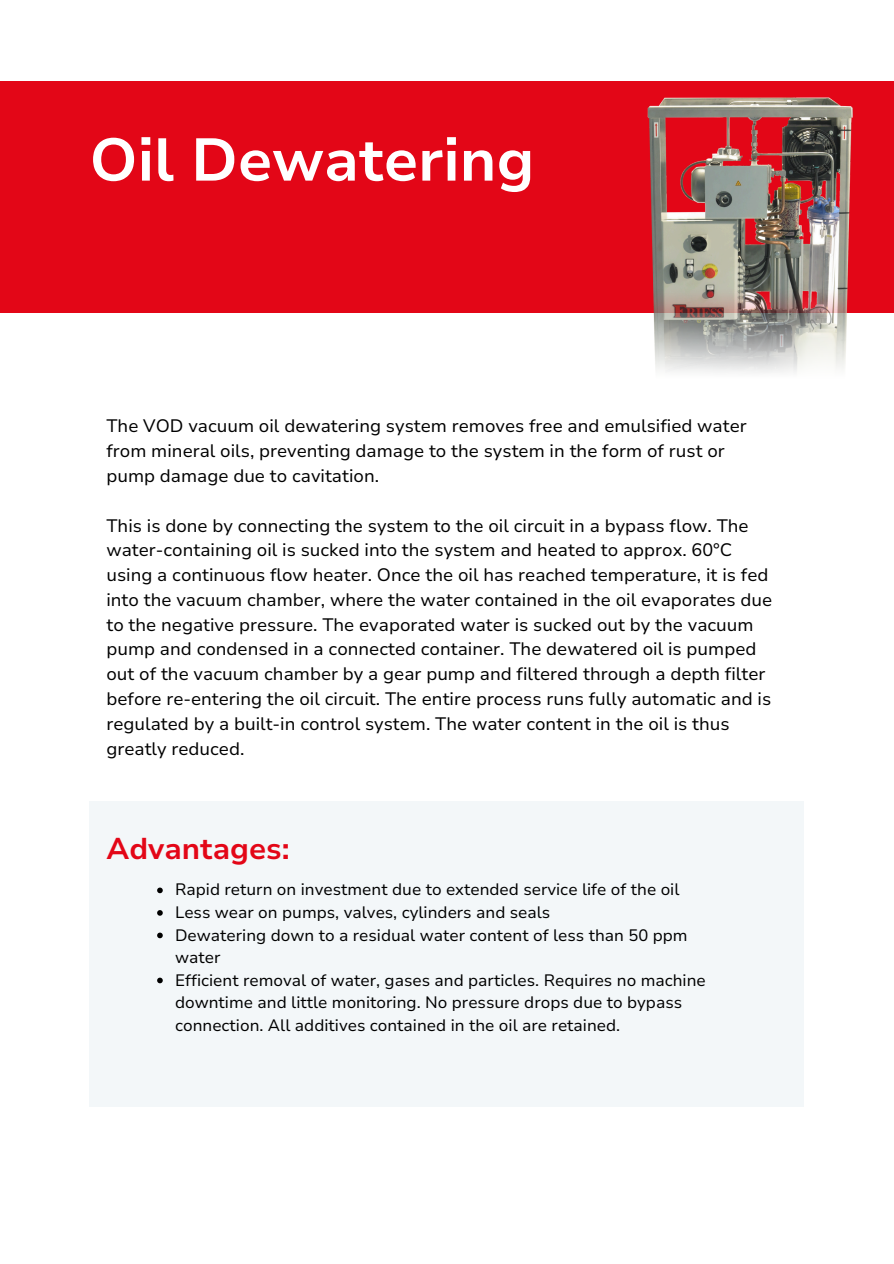
<style>
.page{position:relative;width:894px;height:1264px;background:#fff}
.page>*{position:absolute;margin:0;border:0;box-sizing:border-box;transform-origin:0 0}
.t1{font:700 60px "Nunito Sans 10 pt";color:#fff}
.t2{font:700 30px "Nunito Sans 10 pt";color:#e30617}
.t3{font:18px/24.8px "Nunito Sans 10 pt";color:#000}
.t4{font:16.5px/22.5px "Nunito Sans 10 pt";color:#000}
</style>
<div class="page">
<div style="left:0;top:81px;width:893px;height:232px;background:#e30617"></div>
<div style="left:89px;top:800px;width:715px;height:306px;background:#f3f7f9"></div>
<svg style="left:157px;top:887px;width:6px;height:6px"></svg>
<svg style="left:157px;top:910px;width:6px;height:5px"></svg>
<svg style="left:157px;top:932px;width:6px;height:6px"></svg>
<svg style="left:157px;top:977px;width:6px;height:6px"></svg>
<img style="left:647px;top:97px;width:206px;height:276px">
<p class="t1" style="left:89px;top:120px;width:446px">Oil Dewatering</p>
<h1 class="t3" style="left:106px;top:414px;width:641px">The VOD vacuum oil dewatering system removes free and emulsified water from mineral oils, preventing damage to the system in the form of rust or pump damage due to cavitation.</h1>
<p class="t3" style="left:106px;top:513px;width:667px">This is done by connecting the system to the oil circuit in a bypass flow. The water-containing oil is sucked into the system and heated to approx. 60°C using a continuous flow heater. Once the oil has reached temperature, it is fed into the vacuum chamber, where the water contained in the oil evaporates due to the negative pressure. The evaporated water is sucked out by the vacuum pump and condensed in a connected container. The dewatered oil is pumped out of the vacuum chamber by a gear pump and filtered through a depth filter before re-entering the oil circuit. The entire process runs fully automatic and is regulated by a built-in control system. The water content in the oil is thus greatly reduced.</p>
<p class="t2" style="left:106px;top:828px;width:185px">Advantages:</p>
<h2 class="t4" style="left:175px;top:878px;width:506px">Rapid return on investment due to extended service life of the oil</h2>
<p class="t4" style="left:175px;top:901px;width:376px">Less wear on pumps, valves, cylinders and seals</p>
<p class="t4" style="left:175px;top:923px;width:514px">Dewatering down to a residual water content of less than 50 ppm water</p>
<p class="t4" style="left:175px;top:968px;width:532px">Efficient removal of water, gases and particles. Requires no machine downtime and little monitoring. No pressure drops due to bypass connection. All additives contained in the oil are retained.</p>
</div>
